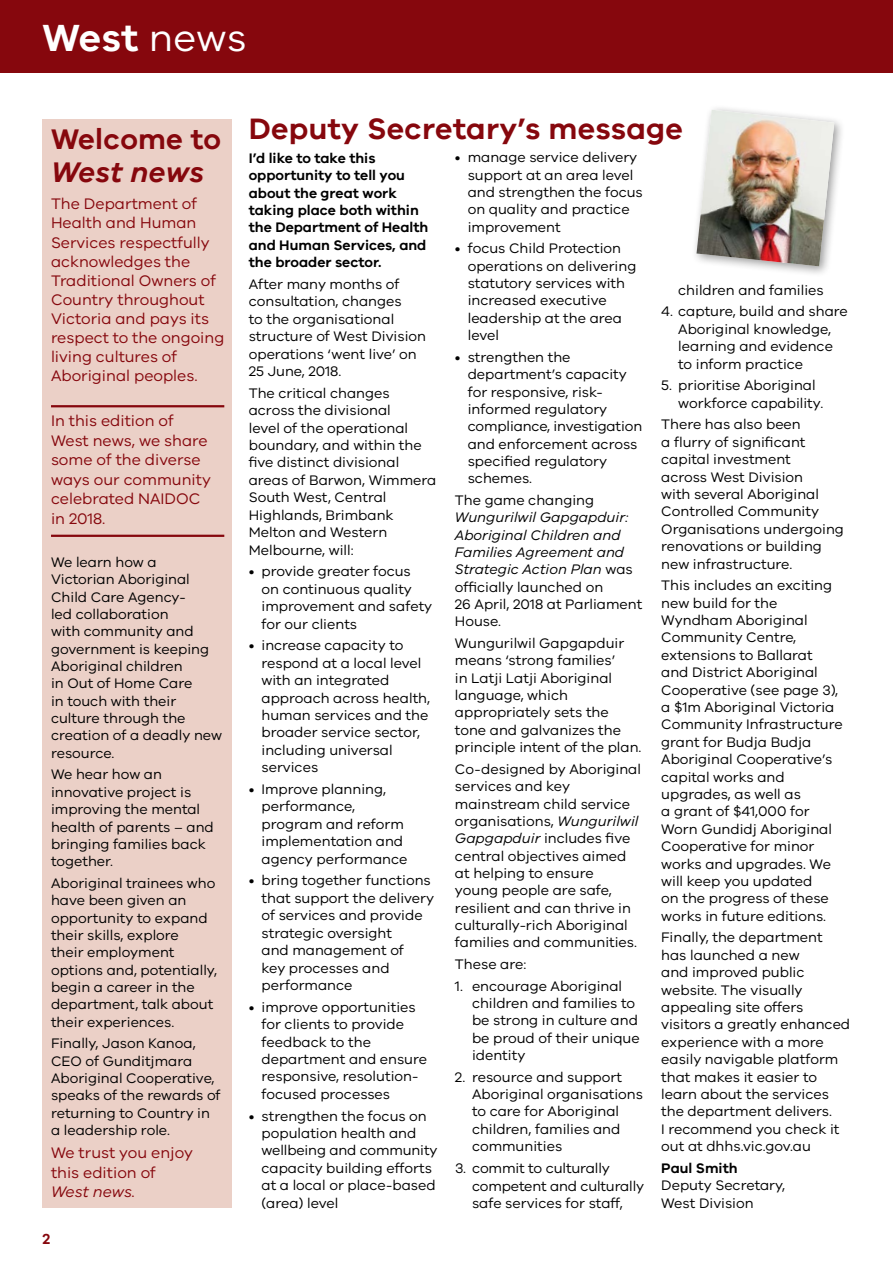
<style>
.page{position:relative;width:893px;height:1263px;background:#fff}
.page>*{position:absolute;margin:0;border:0;box-sizing:border-box;transform-origin:0 0}
.t1{font:600 39px "VIC";color:#fff}
.t2{font:600 30.45px "VIC";letter-spacing:.01em;color:#86070d}
.t3{font:600 29.25px "VIC";letter-spacing:.01em;color:#86070d}
.t4{font:italic 600 29.25px "VIC";letter-spacing:.01em;color:#86070d}
.t5{font:15.75px/19px "VIC";color:#86070d}
.t6{font:italic 15.75px "VIC";color:#86070d}
.t7{font:600 15px "VIC";color:#86070d}
.t8{font:14.25px/17.4px "VIC";color:#000}
.t9{font:600 14.25px/17.4px "VIC";color:#000}
.t10{font:italic 14.25px/17.4px "VIC";color:#000}
.s1{font-weight:400}
.s2{font-style:normal}
.s3{font-style:italic}
</style>
<div class="page">
<div style="left:0;top:0;width:893px;height:72px;background:#86070d"></div>
<div style="left:43px;top:119px;width:189px;height:1089px;background:#ebd0c7"></div>
<hr style="left:51px;top:405px;width:173px;height:2px;background:#86070d">
<hr style="left:51px;top:535px;width:173px;height:2px;background:#86070d">
<div style="left:691px;top:104px;width:155px;height:174px;background:#000;opacity:.4"></div>
<img style="left:696px;top:110px;width:138px;height:156px">
<h1 class="t1" style="left:43px;top:14px;width:206px">West <span class="s1">news</span></h1>
<h3 class="t3" style="left:51px;top:122px;width:171px">Welcome to</h3>
<h3 class="t4" style="left:51px;top:155px;width:155px">West news</h3>
<p class="t5" style="left:51px;top:194px;width:175px">The Department of<br>Health and Human<br>Services respectfully acknowledges the<br>Traditional Owners of<br>Country throughout<br>Victoria and pays its respect to the ongoing living cultures of<br>Aboriginal peoples.</p>
<p class="t5" style="left:51px;top:411px;width:161px;line-height:19.5px">In this edition of<br>West news, we share some of the diverse ways our community celebrated NAIDOC in 2018.</p>
<p class="t8" style="left:51px;top:553px;width:173px">We learn how a<br>Victorian Aboriginal<br>Child Care Agency-<br>led collaboration<br>with community and government is keeping<br>Aboriginal children<br>in Out of Home Care<br>in touch with their culture through the creation of a deadly new resource.</p>
<p class="t8" style="left:51px;top:765px;width:164px">We hear how an innovative project is improving the mental health of parents – and bringing families back together.</p>
<p class="t8" style="left:51px;top:874px;width:168px">Aboriginal trainees who have been given an opportunity to expand their skills, explore<br>their employment options and, potentially, begin a career in the department, talk about their experiences.</p>
<p class="t8" style="left:51px;top:1034px;width:171px">Finally, Jason Kanoa,<br>CEO of Gunditjmara<br>Aboriginal Cooperative, speaks of the rewards of returning to Country in a leadership role.</p>
<p class="t5" style="left:51px;top:1143px;width:143px">We trust you enjoy this edition of</p>
<p class="t6" style="left:51px;top:1182px;width:86px">West news.</p>
<p class="t7" style="left:43px;top:1230px;width:9px">2</p>
<h2 class="t2" style="left:249px;top:111px;width:436px">Deputy Secretary’s message</h2>
<p class="t9" style="left:249px;top:149px;width:181px">I’d like to take this opportunity to tell you about the great work taking place both within the Department of Health and Human Services, and the broader sector.</p>
<p class="t8" style="left:249px;top:275px;width:179px">After many months of consultation, changes<br>to the organisational structure of West Division operations ‘went live’ on<br>25 June, 2018.</p>
<p class="t8" style="left:249px;top:384px;width:189px">The critical changes across the divisional<br>level of the operational boundary, and within the five distinct divisional areas of Barwon, Wimmera<br>South West, Central<br>Highlands, Brimbank<br>Melton and Western<br>Melbourne, will:</p>
<p class="t8" style="left:261px;top:562px;width:172px;text-indent:-13px">• provide greater focus<br>on continuous quality improvement and safety for our clients</p>
<p class="t8" style="left:261px;top:636px;width:170px;text-indent:-13px">• increase capacity to respond at a local level with an integrated approach across health, human services and the broader service sector, including universal services</p>
<p class="t8" style="left:261px;top:780px;width:148px;text-indent:-13px">• Improve planning, performance, program and reform implementation and agency performance</p>
<p class="t8" style="left:261px;top:871px;width:174px;text-indent:-13px">• bring together functions that support the delivery of services and provide strategic oversight<br>and management of<br>key processes and performance</p>
<p class="t8" style="left:261px;top:998px;width:167px;text-indent:-13px">• improve opportunities for clients to provide feedback to the department and ensure responsive, resolution&shy;focused processes</p>
<p class="t8" style="left:261px;top:1106px;width:177px;text-indent:-13px">• strengthen the focus on population health and wellbeing and community capacity building efforts at a local or place-based (area) level</p>
<p class="t8" style="left:468px;top:148px;width:177px;text-indent:-13px">• manage service delivery support at an area level and strengthen the focus on quality and practice improvement</p>
<p class="t8" style="left:468px;top:239px;width:170px;text-indent:-13px">• focus Child Protection operations on delivering statutory services with increased executive leadership at the area level</p>
<p class="t8" style="left:468px;top:348px;width:176px;text-indent:-13px">• strengthen the department’s capacity for responsive, risk&shy;informed regulatory compliance, investigation and enforcement across specified regulatory schemes.</p>
<p class="t8" style="left:455px;top:491px;width:141px">The game changing</p>
<p class="t10" style="left:455px;top:508px;width:189px">Wungurilwil Gapgapduir:<br>Aboriginal Children and<br>Families Agreement and<br>Strategic Action Plan <span class="s2">was officially launched on<br>26 April, 2018 at Parliament<br>House.</span></p>
<p class="t8" style="left:455px;top:634px;width:188px">Wungurilwil Gapgapduir means ‘strong families’<br>in Latji Latji Aboriginal language, which appropriately sets the tone and galvanizes the principle intent of the plan.</p>
<p class="t8" style="left:455px;top:760px;width:188px">Co-designed by Aboriginal services and key mainstream child service organisations, <span class="s3">Wungurilwil<br>Gapgapduir</span> includes five central objectives aimed at helping to ensure<br>young people are safe, resilient and can thrive in culturally-rich Aboriginal families and communities.</p>
<p class="t8" style="left:455px;top:955px;width:73px">These are:</p>
<p class="t8" style="left:472px;top:977px;width:169px;text-indent:-17px">1. encourage Aboriginal children and families to be strong in culture and be proud of their unique identity</p>
<p class="t8" style="left:472px;top:1068px;width:173px;text-indent:-17px">2. resource and support<br>Aboriginal organisations to care for Aboriginal children, families and communities</p>
<p class="t8" style="left:472px;top:1159px;width:174px;text-indent:-17px">3. commit to culturally competent and culturally safe services for staff,</p>
<p class="t8" style="left:678px;top:281px;width:147px">children and families</p>
<p class="t8" style="left:678px;top:302px;width:171px;text-indent:-17px">4. capture, build and share<br>Aboriginal knowledge, learning and evidence to inform practice</p>
<p class="t8" style="left:678px;top:376px;width:146px;text-indent:-17px">5. prioritise Aboriginal workforce capability.</p>
<p class="t8" style="left:661px;top:415px;width:184px">There has also been<br>a flurry of significant capital investment<br>across West Division<br>with several Aboriginal<br>Controlled Community<br>Organisations undergoing renovations or building new infrastructure.</p>
<p class="t8" style="left:661px;top:576px;width:183px">This includes an exciting new build for the<br>Wyndham Aboriginal<br>Community Centre, extensions to Ballarat and District Aboriginal<br>Cooperative (see page 3), a $1m Aboriginal Victoria<br>Community Infrastructure grant for Budja Budja<br>Aboriginal Cooperative’s capital works and upgrades, as well as<br>a grant of $41,000 for<br>Worn Gundidj Aboriginal<br>Cooperative for minor works and upgrades. We will keep you updated<br>on the progress of these works in future editions.</p>
<p class="t8" style="left:661px;top:928px;width:190px">Finally, the department has launched a new<br>and improved public website. The visually appealing site offers visitors a greatly enhanced experience with a more easily navigable platform that makes it easier to learn about the services the department delivers.<br>I recommend you check it out at dhhs.vic.gov.au</p>
<p class="t9" style="left:661px;top:1159px;width:78px">Paul Smith</p>
<p class="t8" style="left:661px;top:1176px;width:125px">Deputy Secretary,<br>West Division</p>
</div>
